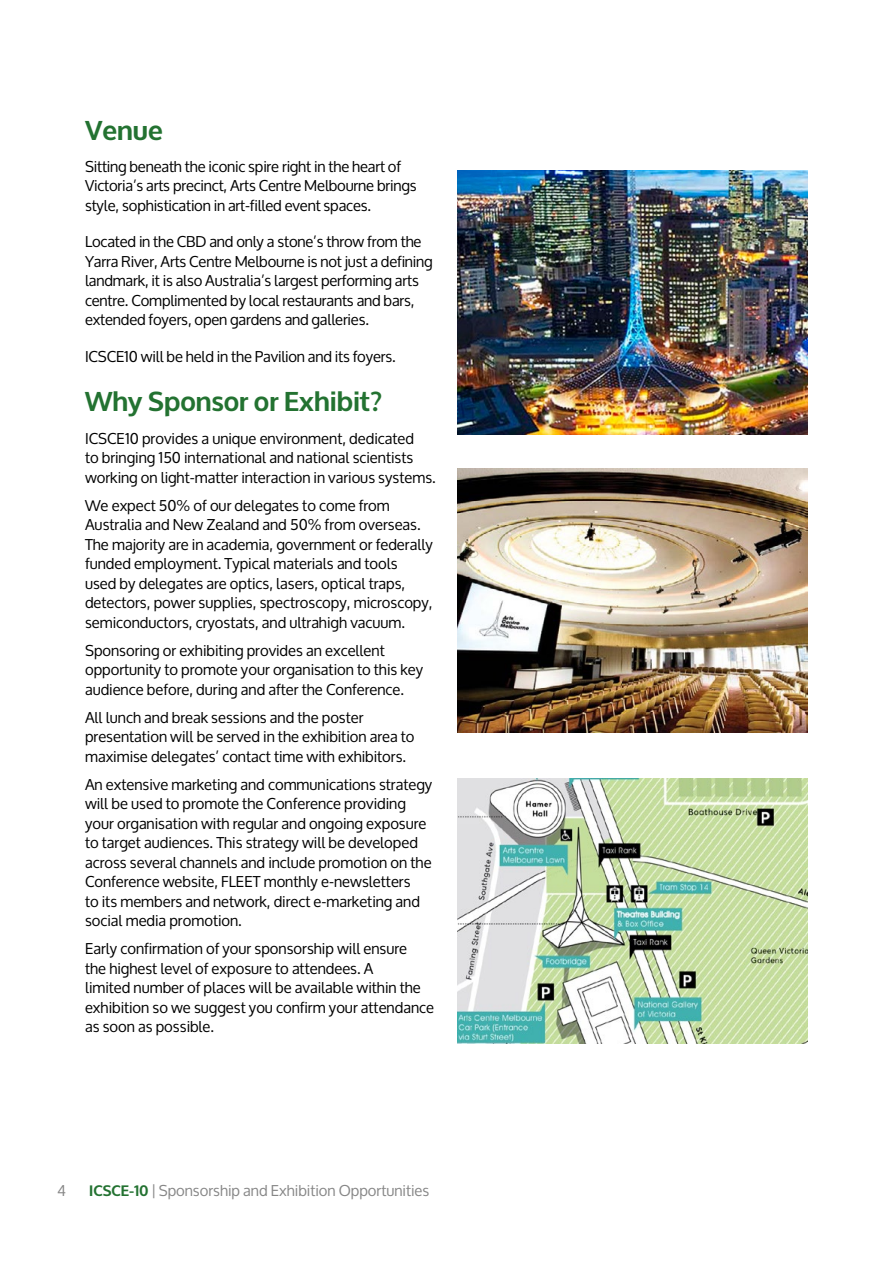
<style>
.page{position:relative;width:893px;height:1263px;background:#fff}
.page>*{position:absolute;margin:0;border:0;box-sizing:border-box;transform-origin:0 0}
.t1{font:700 27px "Oxygen";color:#237231}
.t2{font:15px/19.5px "Oxygen";color:#000}
.t3{font:15px "Oxygen";color:#878787}
.s1{font-weight:700;color:#237231}
</style>
<div class="page">
<img style="left:457px;top:170px;width:351px;height:264px">
<img style="left:457px;top:468px;width:351px;height:264px">
<img style="left:457px;top:779px;width:351px;height:264px">
<h1 class="t1" style="left:85px;top:113px;width:79px">Venue</h1>
<p class="t2" style="left:85px;top:157px;width:333px">Sitting beneath the iconic spire right in the heart of<br>Victoria’s arts precinct, Arts Centre Melbourne brings style, sophistication in art-filled event spaces.</p>
<p class="t2" style="left:85px;top:232px;width:349px">Located in the CBD and only a stone’s throw from the Yarra River, Arts Centre Melbourne is not just a defining landmark, it is also Australia’s largest performing arts centre. Complimented by local restaurants and bars, extended foyers, open gardens and galleries.</p>
<p class="t2" style="left:85px;top:347px;width:312px">ICSCE10 will be held in the Pavilion and its foyers.</p>
<h1 class="t1" style="left:85px;top:385px;width:299px">Why Sponsor or Exhibit?</h1>
<p class="t2" style="left:85px;top:429px;width:352px">ICSCE10 provides a unique environment, dedicated<br>to bringing 150 international and national scientists working on light-matter interaction in various systems.</p>
<p class="t2" style="left:85px;top:496px;width:349px">We expect 50% of our delegates to come from Australia and New Zealand and 50% from overseas.<br>The majority are in academia, government or federally funded employment. Typical materials and tools used by delegates are optics, lasers, optical traps, detectors, power supplies, spectroscopy, microscopy, semiconductors, cryostats, and ultrahigh vacuum.</p>
<p class="t2" style="left:85px;top:641px;width:340px">Sponsoring or exhibiting provides an excellent opportunity to promote your organisation to this key audience before, during and after the Conference.</p>
<p class="t2" style="left:85px;top:708px;width:331px">All lunch and break sessions and the poster presentation will be served in the exhibition area to maximise delegates’ contact time with exhibitors.</p>
<p class="t2" style="left:85px;top:775px;width:349px">An extensive marketing and communications strategy will be used to promote the Conference providing your organisation with regular and ongoing exposure to target audiences. This strategy will be developed across several channels and include promotion on the Conference website, FLEET monthly e-newsletters<br>to its members and network, direct e-marketing and social media promotion.</p>
<p class="t2" style="left:85px;top:939px;width:350px">Early confirmation of your sponsorship will ensure<br>the highest level of exposure to attendees. A<br>limited number of places will be available within the exhibition so we suggest you confirm your attendance as soon as possible.</p>
<p class="t3" style="left:57px;top:1182px;width:10px">4</p>
<p class="t3" style="left:89px;top:1182px;width:341px"><span class="s1">ICSCE-10</span> | Sponsorship and Exhibition Opportunities</p>
</div>
